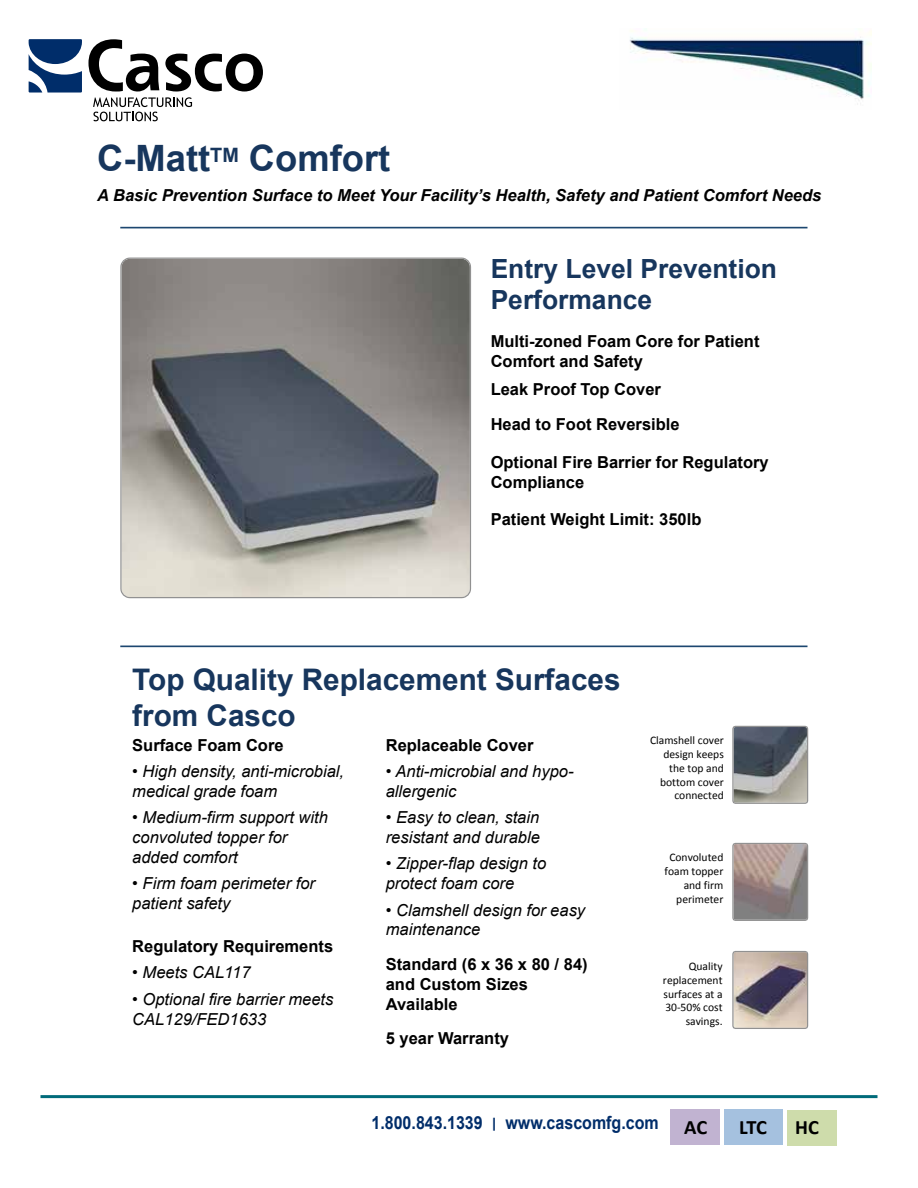
<style>
.page{position:relative;width:918px;height:1188px;background:#fff}
.page>*{position:absolute;margin:0;border:0;box-sizing:border-box;transform-origin:0 0}
.t1{font:700 36.3px "Arial";color:#17365d}
.t2{font:700 29.7px/36.3px "Arial";color:#17365d}
.t3{font:700 26.4px/31.3px "Arial";color:#17365d}
.t4{font:700 20.4px "Calibri";letter-spacing:-.015em;color:#000}
.t5{font:700 18px "Arial";color:#002d6a;scale:.89 1}
.t6{font:italic 16.5px/19.8px "Arial";color:#000}
.t7{font:700 16.5px/19.8px "Arial";color:#000}
.t8{font:italic 700 16.5px "Arial";color:#000}
.t9{font:11.55px/13.8px "Calibri";color:#000;text-align:right}
.s1{font-style:normal}
</style>
<div class="page">
<hr style="left:40px;top:1095px;width:838px;height:3px;background:#006b7a">
<hr style="left:120px;top:227px;width:687px;height:1px;background:#1d4770">
<hr style="left:120px;top:646px;width:688px;height:1px;background:#1d4770">
<svg style="left:732px;top:950px;width:77px;height:79px;background:#a39797"></svg>
<svg style="left:120px;top:257px;width:352px;height:342px;background:#8a8989"></svg>
<svg style="left:732px;top:842px;width:77px;height:79px;background:#9c8f8d"></svg>
<svg style="left:732px;top:725px;width:77px;height:79px;background:#7a7e82"></svg>
<div style="left:787px;top:1110px;width:50px;height:35px;background:#cedcab"></div>
<div style="left:670px;top:1109px;width:50px;height:36px;background:#c1b3d1"></div>
<div style="left:724px;top:1109px;width:59px;height:36px;background:#a5c1df"></div>
<img style="left:629px;top:30px;width:242px;height:75px">
<svg style="left:29px;top:39px;width:53px;height:54px"></svg>
<svg style="left:88px;top:39px;width:175px;height:82px"></svg>
<h1 class="t1" style="left:97px;top:134px;width:294px">C-Matt<sup>TM</sup> Comfort</h1>
<p class="t8" style="left:97px;top:184px;width:726px">A Basic Prevention Surface to Meet Your Facility’s Health, Safety and Patient Comfort Needs</p>
<h3 class="t3" style="left:491px;top:254px;width:288px">Entry Level Prevention<br>Performance</h3>
<p class="t7" style="left:491px;top:332px;width:270px">Multi-zoned Foam Core for Patient<br>Comfort and Safety</p>
<p class="t7" style="left:491px;top:372px;width:191px;line-height:34.7px">Leak Proof Top Cover<br>Head to Foot Reversible</p>
<p class="t7" style="left:491px;top:452px;width:280px">Optional Fire Barrier for Regulatory<br>Compliance</p>
<p class="t7" style="left:491px;top:510px;width:212px">Patient Weight Limit: 350lb</p>
<h2 class="t2" style="left:132px;top:662px;width:490px">Top Quality Replacement Surfaces from Casco</h2>
<p class="t7" style="left:132px;top:735px;width:153px">Surface Foam Core</p>
<p class="t6" style="left:132px;top:762px;width:213px"><span class="s1">•</span> High density, anti-microbial, medical grade foam</p>
<p class="t6" style="left:132px;top:808px;width:197px"><span class="s1">•</span> Medium-firm support with convoluted topper for added comfort</p>
<p class="t6" style="left:132px;top:874px;width:184px"><span class="s1">•</span> Firm foam perimeter for patient safety</p>
<p class="t7" style="left:132px;top:937px;width:202px">Regulatory Requirements</p>
<p class="t6" style="left:132px;top:963px;width:120px"><span class="s1">•</span> Meets CAL117</p>
<p class="t6" style="left:132px;top:989px;width:203px"><span class="s1">•</span> Optional fire barrier meets<br>CAL129/FED1633</p>
<p class="t7" style="left:386px;top:735px;width:149px">Replaceable Cover</p>
<p class="t6" style="left:386px;top:762px;width:189px"><span class="s1">•</span> Anti-microbial and hypo&shy;allergenic</p>
<p class="t6" style="left:386px;top:808px;width:156px"><span class="s1">•</span> Easy to clean, stain resistant and durable</p>
<p class="t6" style="left:386px;top:854px;width:162px"><span class="s1">•</span> Zipper-flap design to protect foam core</p>
<p class="t6" style="left:386px;top:900px;width:201px"><span class="s1">•</span> Clamshell design for easy maintenance</p>
<p class="t7" style="left:386px;top:955px;width:203px">Standard (6 x 36 x 80 / 84) and Custom Sizes<br>Available</p>
<p class="t7" style="left:386px;top:1029px;width:125px">5 year Warranty</p>
<p class="t9" style="left:650px;top:733px;width:75px">Clamshell cover design keeps the top and bottom cover connected</p>
<p class="t9" style="left:665px;top:850px;width:60px">Convoluted foam topper and firm perimeter</p>
<p class="t9" style="left:663px;top:959px;width:61px">Quality replacement surfaces at a<br>30-50% cost savings.</p>
<p class="t5" style="left:371px;top:1111px;width:324px">1.800.843.1339 ׀ www.cascomfg.com</p>
<p class="t4" style="left:684px;top:1114px;width:24px">AC</p>
<p class="t4" style="left:739px;top:1114px;width:29px">LTC</p>
<p class="t4" style="left:795px;top:1114px;width:25px">HC</p>
</div>
